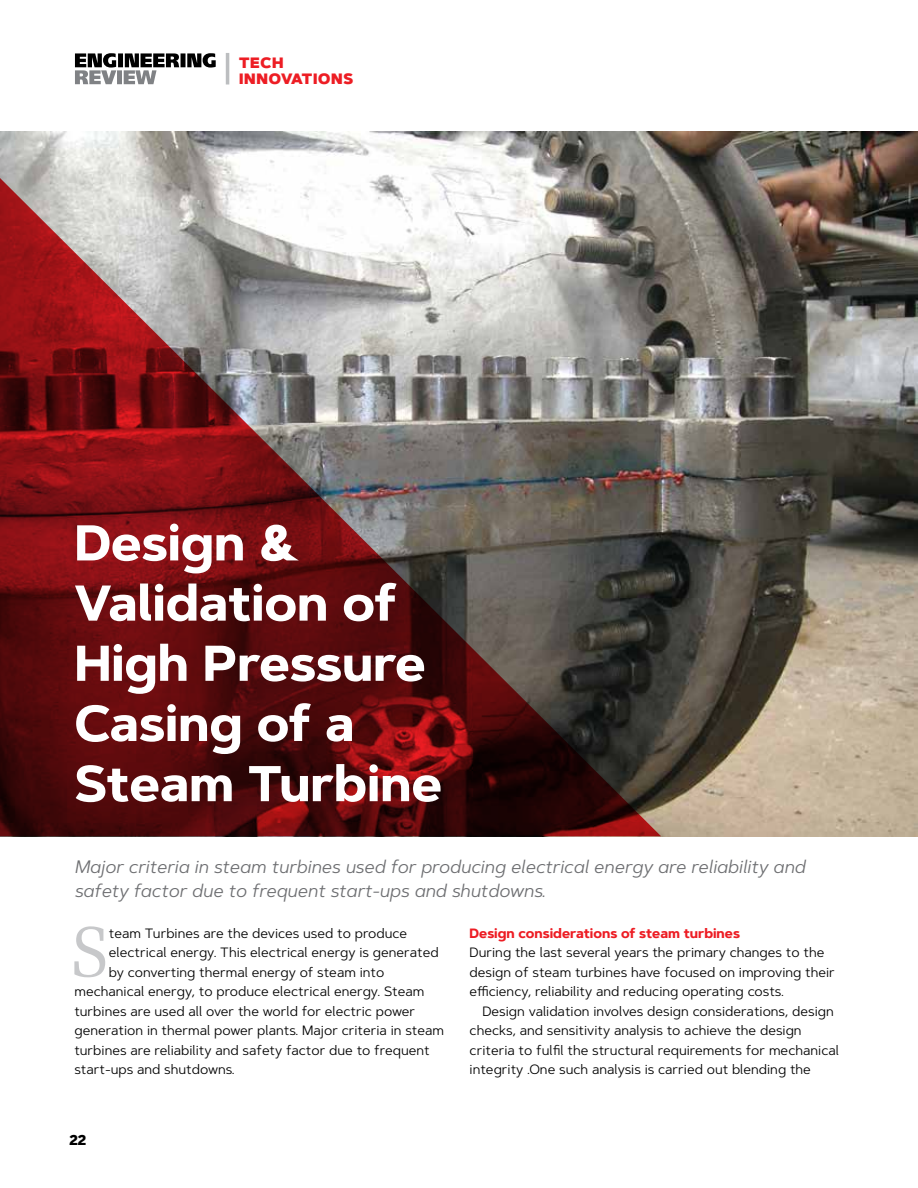
<style>
.page{position:relative;width:918px;height:1188px;background:#fff}
.page>*{position:absolute;margin:0;border:0;box-sizing:border-box;transform-origin:0 0}
.t1{font:71.25px "Melior";color:#c7c8ca;scale:.88 1}
.t2{font:700 50.1px/60.2px "Artegra Sans";color:#fff}
.t3{font:italic 18px/24px "Artegra Sans";color:#6d6e71}
.t4{font:900 15px/16.5px "Artegra Sans";letter-spacing:.05em;color:#ed1d24}
.t5{font:13.5px/19.5px "Artegra Sans";color:#000}
.t6{font:700 13.5px "Artegra Sans";color:#ed1d24}
.t7{font:900 13.5px "Benton Sans";color:#000}
</style>
<div class="page">
<hr style="left:226px;top:53px;width:3px;height:31px;background:#bcbec0">
<svg style="left:75px;top:53px;width:141px;height:31px"></svg>
<img style="left:0;top:132px;width:918px;height:704px">
<svg style="left:0;top:157px;width:661px;height:679px;background:#7c5151"></svg>
<p class="t4" style="left:239px;top:55px;width:115px">TECH<br>INNOVATIONS</p>
<h2 class="t2" style="left:75px;top:514px;width:369px">Design &amp;<br>Validation of<br>High Pressure<br>Casing of a<br>Steam Turbine</h2>
<h3 class="t3" style="left:74px;top:854px;width:732px">Major criteria in steam turbines used for producing electrical energy are reliability and safety factor due to frequent start-ups and shutdowns.</h3>
<h1 class="t1" style="left:71px;top:911px;width:45px">S</h1>
<p class="t5" style="left:109px;top:923px;width:300px">team Turbines are the devices used to produce</p>
<p class="t5" style="left:109px;top:942px;width:331px">electrical energy. This electrical energy is generated</p>
<p class="t5" style="left:109px;top:962px;width:277px">by converting thermal energy of steam into</p>
<p class="t5" style="left:74px;top:981px;width:351px">mechanical energy, to produce electrical energy. Steam</p>
<p class="t5" style="left:74px;top:1001px;width:342px">turbines are used all over the world for electric power</p>
<p class="t5" style="left:74px;top:1020px;width:371px">generation in thermal power plants. Major criteria in steam</p>
<p class="t5" style="left:74px;top:1040px;width:357px">turbines are reliability and safety factor due to frequent</p>
<p class="t5" style="left:74px;top:1059px;width:162px">start-ups and shutdowns.</p>
<p class="t7" style="left:69px;top:1132px;width:18px">22</p>
<p class="t6" style="left:470px;top:923px;width:272px">Design considerations of steam turbines</p>
<p class="t5" style="left:470px;top:942px;width:367px">During the last several years the primary changes to the design of steam turbines have focused on improving their efficiency, reliability and reducing operating costs.</p>
<p class="t5" style="left:470px;top:1001px;width:371px;text-indent:13px">Design validation involves design considerations, design checks, and sensitivity analysis to achieve the design criteria to fulfil the structural requirements for mechanical integrity .One such analysis is carried out blending the</p>
</div>
